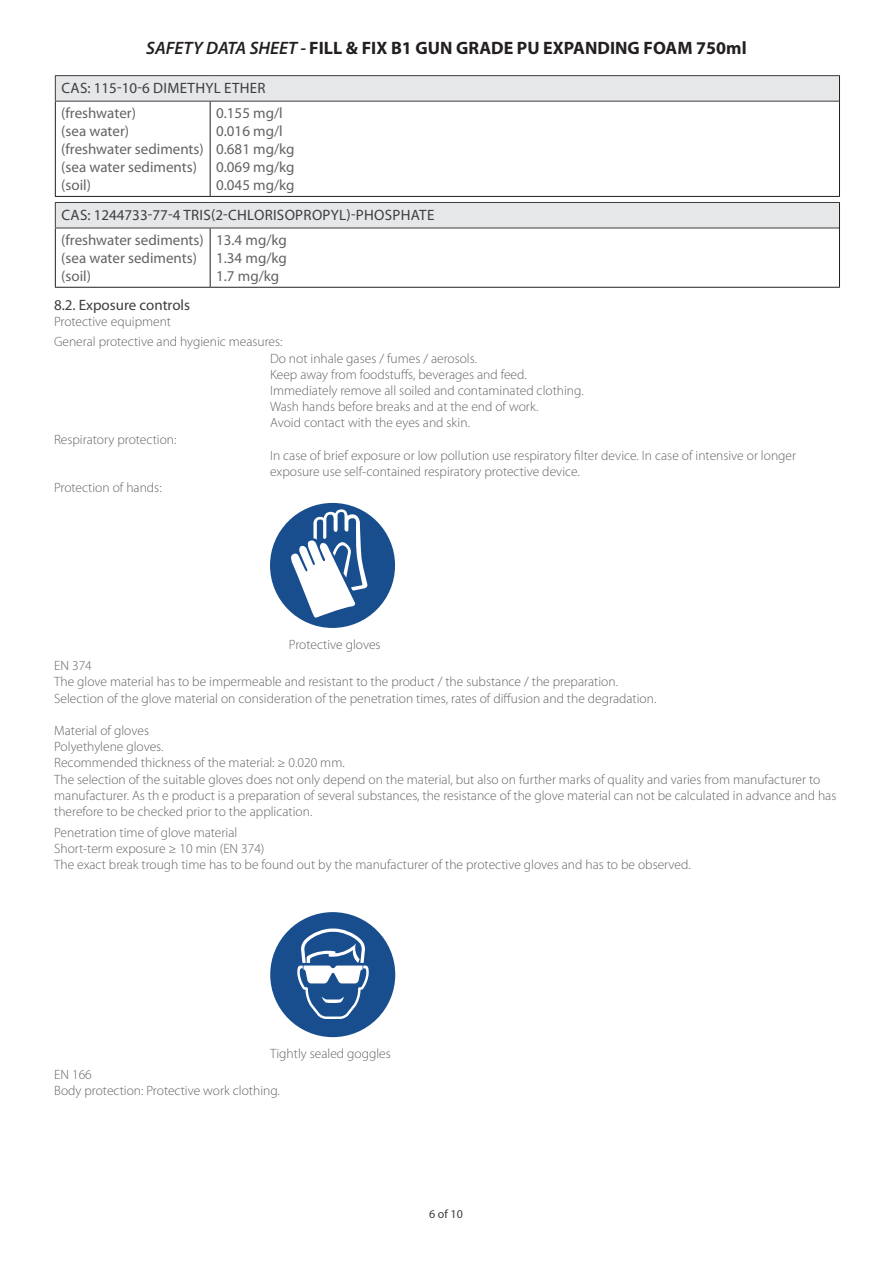
<style>
.page{position:relative;width:893px;height:1263px;background:#fff}
.page>*{position:absolute;margin:0;border:0;box-sizing:border-box;transform-origin:0 0}
.t1{font:700 18px "Myriad Pro";color:#231f20}
.t2{font:15px/18px "Myriad Pro";color:#636366}
.t3{font:15px "Myriad Pro";letter-spacing:.02em;color:#3e3e3f}
.t4{font:15px "Myriad Pro";color:#3e3e3f}
.t5{font:300 13.5px/16.2px "Myriad Pro";color:#636366}
.t6{font:12px "Myriad Pro";color:#3e3e3f}
.s1{font-weight:600;font-style:italic}
</style>
<div class="page">
<div style="left:270px;top:503px;width:125px;height:125px;background:#184e8d;border-radius:50%"></div>
<svg style="left:289px;top:509px;width:79px;height:109px"></svg>
<div style="left:270px;top:912px;width:125px;height:125px;background:#184e8d;border-radius:50%"></div>
<svg style="left:297px;top:928px;width:72px;height:91px"></svg>
<div style="left:55px;top:76px;width:784px;height:25px;background:#e6e7e9"></div>
<svg style="left:56px;top:102px;width:783px;height:94px"></svg>
<hr style="left:55px;top:75px;width:155px;height:1px;background:#3e3e3f">
<svg style="left:55px;top:76px;width:1px;height:25px"></svg>
<hr style="left:210px;top:75px;width:630px;height:1px;background:#3e3e3f">
<hr style="left:55px;top:102px;width:1px;height:94px;background:#231f20">
<hr style="left:210px;top:102px;width:1px;height:94px;background:#231f20">
<svg style="left:839px;top:76px;width:1px;height:25px"></svg>
<hr style="left:839px;top:101px;width:1px;height:95px;background:#231f20">
<hr style="left:55px;top:101px;width:155px;height:1px;background:#3e3e3f">
<hr style="left:210px;top:101px;width:629px;height:1px;background:#3e3e3f">
<hr style="left:55px;top:196px;width:155px;height:1px;background:#231f20">
<hr style="left:210px;top:196px;width:630px;height:1px;background:#231f20">
<div style="left:55px;top:202px;width:784px;height:26px;background:#e6e7e9"></div>
<svg style="left:56px;top:229px;width:783px;height:58px"></svg>
<hr style="left:55px;top:202px;width:155px;height:1px;background:#3e3e3f">
<svg style="left:55px;top:203px;width:1px;height:25px"></svg>
<hr style="left:210px;top:202px;width:630px;height:1px;background:#3e3e3f">
<hr style="left:55px;top:228px;width:1px;height:59px;background:#231f20">
<hr style="left:210px;top:228px;width:1px;height:59px;background:#231f20">
<svg style="left:839px;top:203px;width:1px;height:25px"></svg>
<hr style="left:839px;top:228px;width:1px;height:59px;background:#231f20">
<hr style="left:55px;top:228px;width:155px;height:1px;background:#3e3e3f">
<hr style="left:210px;top:228px;width:629px;height:1px;background:#3e3e3f">
<hr style="left:55px;top:287px;width:155px;height:1px;background:#231f20">
<hr style="left:210px;top:287px;width:630px;height:1px;background:#231f20">
<h1 class="t1" style="left:146px;top:36px;width:602px"><span class="s1">SAFETY DATA SHEET -</span> FILL &amp; FIX B1 GUN GRADE PU EXPANDING FOAM 750ml</h1>
<p class="t3" style="left:61px;top:79px;width:206px">CAS: 115-10-6 DIMETHYL ETHER</p>
<p class="t2" style="left:61px;top:104px;width:144px">(freshwater)<br>(sea water)<br>(freshwater sediments) (sea water sediments) (soil)</p>
<p class="t2" style="left:216px;top:104px;width:80px">0.155 mg/l<br>0.016 mg/l<br>0.681 mg/kg<br>0.069 mg/kg<br>0.045 mg/kg</p>
<p class="t3" style="left:61px;top:205px;width:374px">CAS: 1244733-77-4 TRIS(2-CHLORISOPROPYL)-PHOSPHATE</p>
<p class="t2" style="left:61px;top:231px;width:144px">(freshwater sediments) (sea water sediments) (soil)</p>
<p class="t2" style="left:216px;top:231px;width:72px;text-align:justify">13.4 mg/kg 1.34 mg/kg 1.7 mg/kg</p>
<p class="t4" style="left:54px;top:295px;width:138px">8.2. Exposure controls</p>
<p class="t5" style="left:54px;top:313px;width:119px">Protective equipment</p>
<p class="t5" style="left:54px;top:334px;width:230px">General protective and hygienic measures:</p>
<p class="t5" style="left:270px;top:350px;width:209px">Do not inhale gases / fumes / aerosols.</p>
<p class="t5" style="left:270px;top:366px;width:258px">Keep away from foodstuffs, beverages and feed.</p>
<p class="t5" style="left:270px;top:382px;width:315px">Immediately remove all soiled and contaminated clothing.</p>
<p class="t5" style="left:270px;top:399px;width:270px">Wash hands before breaks and at the end of work.</p>
<p class="t5" style="left:270px;top:415px;width:201px">Avoid contact with the eyes and skin.</p>
<p class="t5" style="left:54px;top:431px;width:124px">Respiratory protection:</p>
<p class="t5" style="left:270px;top:447px;width:528px">In case of brief exposure or low pollution use respiratory filter device. In case of intensive or longer</p>
<p class="t5" style="left:270px;top:463px;width:311px">exposure use self-contained respiratory protective device.</p>
<p class="t5" style="left:54px;top:480px;width:109px">Protection of hands:</p>
<p class="t5" style="left:289px;top:637px;width:93px">Protective gloves</p>
<p class="t5" style="left:54px;top:657px;width:604px">EN 374<br>The glove material has to be impermeable and resistant to the product / the substance / the preparation.<br>Selection of the glove material on consideration of the penetration times, rates of diffusion and the degradation.</p>
<p class="t5" style="left:54px;top:722px;width:784px">Material of gloves<br>Polyethylene gloves.<br>Recommended thickness of the material: ≥ 0.020 mm.<br>The selection of the suitable gloves does not only depend on the material, but also on further marks of quality and varies from manufacturer to manufacturer. As th e product is a preparation of several substances, the resistance of the glove material can not be calculated in advance and has therefore to be checked prior to the application.</p>
<p class="t5" style="left:54px;top:824px;width:638px">Penetration time of glove material<br>Short-term exposure ≥ 10 min (EN 374)<br>The exact break trough time has to be found out by the manufacturer of the protective gloves and has to be observed.</p>
<p class="t5" style="left:270px;top:1045px;width:122px">Tightly sealed goggles</p>
<p class="t5" style="left:54px;top:1066px;width:227px">EN 166<br>Body protection: Protective work clothing.</p>
<p class="t6" style="left:429px;top:1206px;width:35px">6 of 10</p>
</div>
